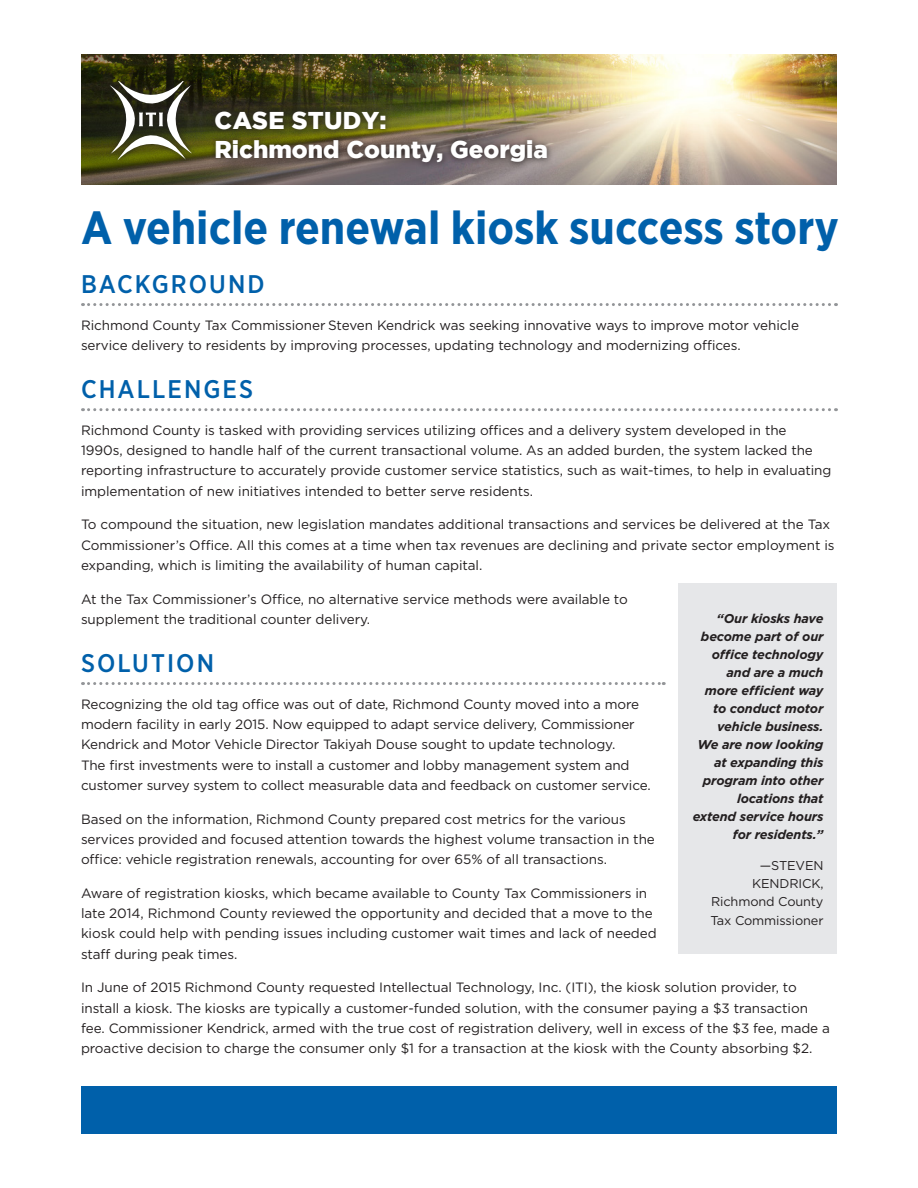
<style>
.page{position:relative;width:918px;height:1188px;background:#fff}
.page>*{position:absolute;margin:0;border:0;box-sizing:border-box;transform-origin:0 0}
.t1{font:700 46.5px "Gotham Narrow";color:#0060aa}
.t2{font:500 25.5px "Gotham Narrow";letter-spacing:.08em;color:#0060aa}
.t3{font:900 24.3px/29.1px "Gotham";color:#fff}
.t4{font:13.5px/20.2px "Gotham";letter-spacing:-.005em;color:#231f20}
.t5{font:italic 700 12.75px/18px "Gotham";letter-spacing:-.01em;color:#231f20;text-align:right}
.t6{font:12.75px/18px "Gotham";letter-spacing:-.01em;color:#231f20;text-align:right}
</style>
<div class="page">
<div style="left:81px;top:1087px;width:756px;height:47px;background:#0060aa"></div>
<img style="left:81px;top:54px;width:756px;height:130px">
<div style="left:104px;top:76px;width:93px;height:90px;background:#231f20;opacity:.75"></div>
<svg style="left:110px;top:82px;width:82px;height:78px"></svg>
<svg style="left:89px;top:303px;width:748px;height:3px"></svg>
<svg style="left:89px;top:408px;width:748px;height:3px"></svg>
<svg style="left:82px;top:682px;width:582px;height:3px"></svg>
<div style="left:208px;top:104px;width:346px;height:66px;background:#231f20;opacity:.75"></div>
<div style="left:678px;top:584px;width:159px;height:370px;background:#e6e7e9"></div>
<h3 class="t3" style="left:214px;top:105px;width:335px">CASE STUDY:<br>Richmond County, Georgia</h3>
<h1 class="t1" style="left:81px;top:198px;width:759px">A vehicle renewal kiosk success story</h1>
<h2 class="t2" style="left:81px;top:267px;width:185px">BACKGROUND</h2>
<p class="t4" style="left:81px;top:315px;width:720px">Richmond County Tax Commissioner Steven Kendrick was seeking innovative ways to improve motor vehicle service delivery to residents by improving processes, updating technology and modernizing offices.</p>
<h2 class="t2" style="left:81px;top:373px;width:174px">CHALLENGES</h2>
<p class="t4" style="left:81px;top:420px;width:752px">Richmond County is tasked with providing services utilizing offices and a delivery system developed in the 1990s, designed to handle half of the current transactional volume. As an added burden, the system lacked the reporting infrastructure to accurately provide customer service statistics, such as wait-times, to help in evaluating implementation of new initiatives intended to better serve residents.</p>
<p class="t4" style="left:81px;top:514px;width:755px">To compound the situation, new legislation mandates additional transactions and services be delivered at the Tax<br>Commissioner’s Office. All this comes at a time when tax revenues are declining and private sector employment is expanding, which is limiting the availability of human capital.</p>
<p class="t4" style="left:81px;top:588px;width:548px">At the Tax Commissioner’s Office, no alternative service methods were available to supplement the traditional counter delivery.</p>
<h2 class="t2" style="left:81px;top:646px;width:135px">SOLUTION</h2>
<p class="t4" style="left:81px;top:694px;width:571px">Recognizing the old tag office was out of date, Richmond County moved into a more modern facility in early 2015. Now equipped to adapt service delivery, Commissioner Kendrick and Motor Vehicle Director Takiyah Douse sought to update technology.<br>The first investments were to install a customer and lobby management system and customer survey system to collect measurable data and feedback on customer service.</p>
<p class="t4" style="left:81px;top:808px;width:575px">Based on the information, Richmond County prepared cost metrics for the various services provided and focused attention towards the highest volume transaction in the office: vehicle registration renewals, accounting for over 65% of all transactions.</p>
<p class="t4" style="left:81px;top:883px;width:577px">Aware of registration kiosks, which became available to County Tax Commissioners in late 2014, Richmond County reviewed the opportunity and decided that a move to the kiosk could help with pending issues including customer wait times and lack of needed staff during peak times.</p>
<p class="t4" style="left:81px;top:977px;width:751px">In June of 2015 Richmond County requested Intellectual Technology, Inc. (ITI), the kiosk solution provider, to install a kiosk. The kiosks are typically a customer-funded solution, with the consumer paying a $3 transaction fee. Commissioner Kendrick, armed with the true cost of registration delivery, well in excess of the $3 fee, made a proactive decision to charge the consumer only $1 for a transaction at the kiosk with the County absorbing $2.</p>
<p class="t5" style="left:693px;top:609px;width:132px">“Our kiosks have become part of our office technology and are a much more efficient way to conduct motor vehicle business.<br>We are now looking at expanding this program into other locations that extend service hours for residents.”</p>
<p class="t6" style="left:710px;top:857px;width:115px">—STEVEN<br>KENDRICK,<br>Richmond County<br>Tax Commissioner</p>
</div>
